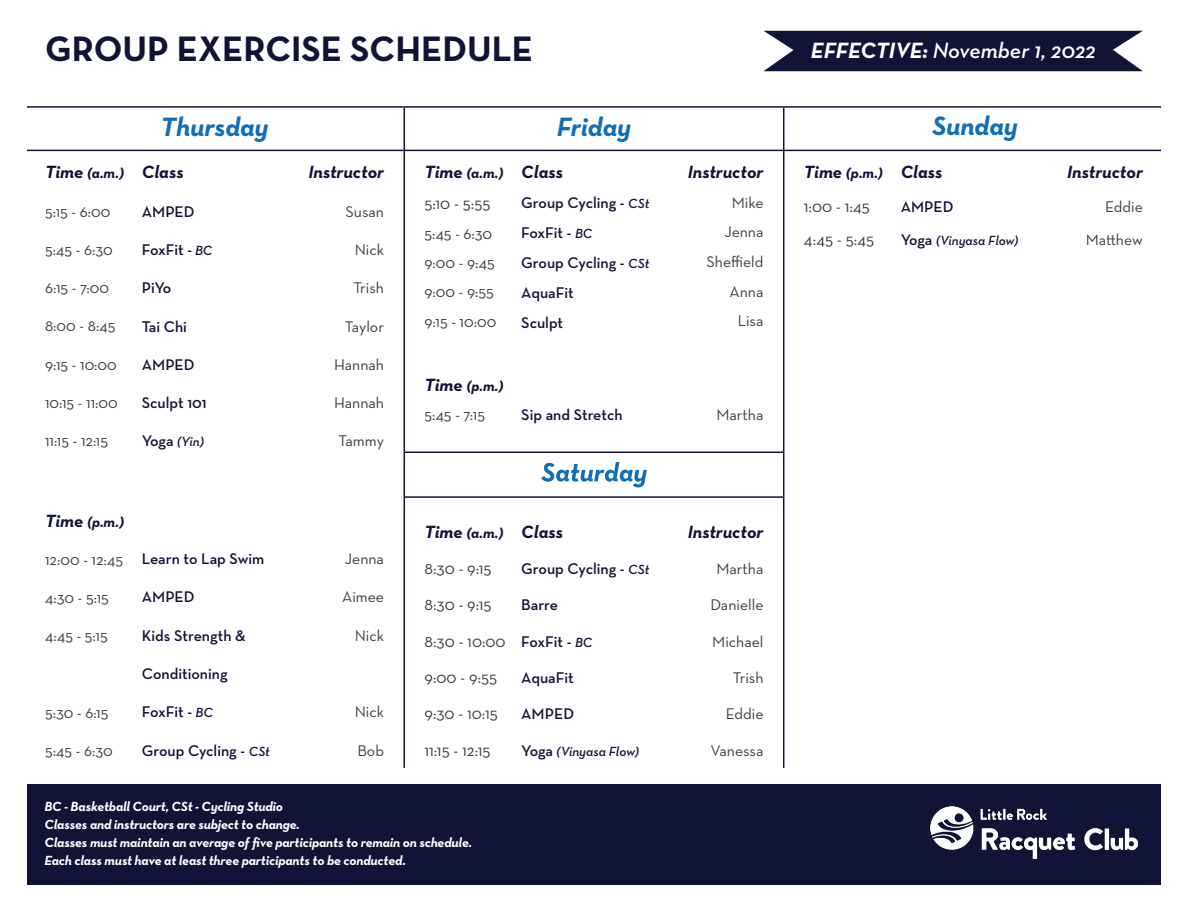
<style>
.page{position:relative;width:1188px;height:918px;background:#fff}
.page>*{position:absolute;margin:0;border:0;box-sizing:border-box;transform-origin:0 0}
.t1{font:700 36px "Neutra Text Exp";color:#121437}
.t2{font:italic 700 27px "Neutra Text Exp";color:#106fb8}
.t3{font:italic 600 22.5px "Neutra Text Exp";color:#fff}
.t4{font:italic 700 18px "Neutra Text Exp";color:#121437}
.t5{font:16.5px "Neutra Text Exp";color:#3e3e3f}
.t6{font:15.75px "Neutra Text Exp";color:#3e3e3f}
.t7{font:600 15.75px "Neutra Text Exp";color:#121437}
.t8{font:italic 700 15px "Neutra Text Exp";color:#121437}
.t9{font:italic 700 13.5px "Neutra Text Exp";letter-spacing:-.01em;color:#fff}
.t10{font:italic 600 13.5px "Neutra Text Exp";color:#121437}
.s1{font-weight:700}
.s2{font-size:18px}
.s3{font-style:italic;font-size:13.5px}
.s4{font-style:normal;font-size:15.75px}
.s5{font-weight:700;font-style:italic;font-size:18px;color:#fff}
</style>
<div class="page">
<svg style="left:764px;top:31px;width:379px;height:40px;background:#242646"></svg>
<hr style="left:404px;top:108px;width:1px;height:660px;background:#121437">
<hr style="left:27px;top:150px;width:1134px;height:1px;background:#121437">
<svg style="left:541px;top:462px;width:106px;height:25px"></svg>
<hr style="left:405px;top:496px;width:378px;height:2px;background:#121437">
<hr style="left:405px;top:452px;width:378px;height:1px;background:#121437">
<hr style="left:783px;top:108px;width:1px;height:660px;background:#121437">
<div style="left:27px;top:784px;width:1134px;height:101px;background:#121437"></div>
<img style="left:931px;top:806px;width:207px;height:52px">
<hr style="left:27px;top:106px;width:1134px;height:2px;background:#121437">
<p class="t1" style="left:45px;top:26px;width:490px">GROUP EXERCISE SCHEDULE</p>
<p class="t3" style="left:811px;top:37px;width:286px"><span class="s1">EFFECTIVE:</span> November 1, 2022</p>
<p class="t8" style="left:45px;top:164px;width:81px"><span class="s2">Time</span> (a.m.)</p>
<p class="t6" style="left:45px;top:202px;width:67px">5:15 - 6:00</p>
<p class="t6" style="left:45px;top:240px;width:69px">5:45 - 6:30</p>
<p class="t6" style="left:45px;top:278px;width:66px">6:15 - 7:00</p>
<p class="t6" style="left:45px;top:316px;width:72px">8:00 - 8:45</p>
<p class="t6" style="left:45px;top:354px;width:73px">9:15 - 10:00</p>
<p class="t6" style="left:45px;top:392px;width:74px">10:15 - 11:00</p>
<p class="t6" style="left:45px;top:430px;width:64px">11:15 - 12:15</p>
<p class="t2" style="left:161px;top:110px;width:110px">Thursday</p>
<p class="t2" style="left:557px;top:110px;width:76px">Friday</p>
<p class="t4" style="left:142px;top:161px;width:44px">Class</p>
<p class="t7" style="left:142px;top:201px;width:54px">AMPED</p>
<p class="t7" style="left:142px;top:240px;width:72px">FoxFit - <span class="s3">BC</span></p>
<p class="t7" style="left:142px;top:278px;width:31px">PiYo</p>
<p class="t7" style="left:142px;top:316px;width:47px">Tai Chi</p>
<p class="t7" style="left:142px;top:355px;width:54px">AMPED</p>
<p class="t7" style="left:142px;top:393px;width:66px">Sculpt 101</p>
<p class="t10" style="left:142px;top:433px;width:64px"><span class="s4">Yoga</span> (Yin)</p>
<p class="t4" style="left:308px;top:161px;width:77px">Instructor</p>
<p class="t6" style="left:346px;top:201px;width:40px">Susan</p>
<p class="t6" style="left:355px;top:240px;width:31px">Nick</p>
<p class="t6" style="left:353px;top:278px;width:32px">Trish</p>
<p class="t6" style="left:345px;top:316px;width:41px">Taylor</p>
<p class="t6" style="left:334px;top:355px;width:51px">Hannah</p>
<p class="t6" style="left:334px;top:393px;width:51px">Hannah</p>
<p class="t6" style="left:339px;top:431px;width:47px">Tammy</p>
<p class="t8" style="left:425px;top:164px;width:81px"><span class="s2">Time</span> (a.m.)</p>
<p class="t5" style="left:425px;top:193px;width:67px">5:10 - 5:55</p>
<p class="t6" style="left:425px;top:224px;width:69px">5:45 - 6:30</p>
<p class="t6" style="left:425px;top:253px;width:72px">9:00 - 9:45</p>
<p class="t6" style="left:425px;top:282px;width:71px">9:00 - 9:55</p>
<p class="t6" style="left:425px;top:312px;width:73px">9:15 - 10:00</p>
<p class="t4" style="left:521px;top:161px;width:44px">Class</p>
<p class="t7" style="left:521px;top:193px;width:130px">Group Cycling - <span class="s3">CSt</span></p>
<p class="t7" style="left:521px;top:223px;width:73px">FoxFit - <span class="s3">BC</span></p>
<p class="t7" style="left:521px;top:253px;width:130px">Group Cycling - <span class="s3">CSt</span></p>
<p class="t7" style="left:521px;top:283px;width:54px">AquaFit</p>
<p class="t7" style="left:521px;top:313px;width:43px">Sculpt</p>
<p class="t8" style="left:425px;top:376px;width:81px"><span class="s2">Time</span> (p.m.)</p>
<p class="t6" style="left:425px;top:405px;width:62px">5:45 - 7:15</p>
<p class="t7" style="left:521px;top:405px;width:103px">Sip and Stretch</p>
<p class="t8" style="left:45px;top:512px;width:81px"><span class="s2">Time</span> (p.m.)</p>
<p class="t6" style="left:45px;top:550px;width:79px">12:00 - 12:45</p>
<p class="t6" style="left:45px;top:588px;width:65px">4:30 - 5:15</p>
<p class="t6" style="left:45px;top:626px;width:64px">4:45 - 5:15</p>
<p class="t6" style="left:45px;top:702px;width:65px">5:30 - 6:15</p>
<p class="t6" style="left:45px;top:740px;width:69px">5:45 - 6:30</p>
<p class="t7" style="left:142px;top:549px;width:124px">Learn to Lap Swim</p>
<p class="t7" style="left:142px;top:587px;width:54px">AMPED</p>
<p class="t7" style="left:142px;top:625px;width:105px">Kids Strength &amp;</p>
<p class="t7" style="left:142px;top:664px;width:87px">Conditioning</p>
<p class="t7" style="left:142px;top:702px;width:73px">FoxFit - <span class="s3">BC</span></p>
<p class="t7" style="left:142px;top:740px;width:130px">Group Cycling - <span class="s3">CSt</span></p>
<p class="t6" style="left:345px;top:549px;width:41px">Jenna</p>
<p class="t6" style="left:342px;top:587px;width:43px">Aimee</p>
<p class="t6" style="left:355px;top:625px;width:31px">Nick</p>
<p class="t6" style="left:355px;top:702px;width:31px">Nick</p>
<p class="t6" style="left:357px;top:740px;width:28px">Bob</p>
<p class="t8" style="left:425px;top:523px;width:81px"><span class="s2">Time</span> (a.m.)</p>
<p class="t5" style="left:425px;top:558px;width:69px">8:30 - 9:15</p>
<p class="t5" style="left:425px;top:594px;width:69px">8:30 - 9:15</p>
<p class="t5" style="left:425px;top:631px;width:83px">8:30 - 10:00</p>
<p class="t5" style="left:425px;top:667px;width:74px">9:00 - 9:55</p>
<p class="t5" style="left:425px;top:703px;width:75px">9:30 - 10:15</p>
<p class="t5" style="left:425px;top:740px;width:67px">11:15 - 12:15</p>
<p class="t4" style="left:521px;top:520px;width:44px">Class</p>
<p class="t7" style="left:521px;top:559px;width:130px">Group Cycling - <span class="s3">CSt</span></p>
<p class="t7" style="left:521px;top:595px;width:38px">Barre</p>
<p class="t7" style="left:521px;top:632px;width:73px">FoxFit - <span class="s3">BC</span></p>
<p class="t7" style="left:521px;top:668px;width:54px">AquaFit</p>
<p class="t7" style="left:521px;top:704px;width:54px">AMPED</p>
<p class="t10" style="left:521px;top:743px;width:119px"><span class="s4">Yoga</span> (Vinyasa Flow)</p>
<p class="t9" style="left:44px;top:798px;width:240px">BC - Basketball Court, CSt - Cycling Studio</p>
<p class="t9" style="left:44px;top:816px;width:257px">Classes and instructors are subject to change.</p>
<p class="t9" style="left:44px;top:834px;width:429px">Classes must maintain an average of five participants to remain on schedule.</p>
<p class="t9" style="left:44px;top:852px;width:363px">Each class must have at least three participants to be conducted.</p>
<p class="t4" style="left:688px;top:161px;width:77px">Instructor</p>
<p class="t6" style="left:732px;top:193px;width:33px">Mike</p>
<p class="t6" style="left:724px;top:222px;width:41px">Jenna</p>
<p class="t6" style="left:707px;top:252px;width:58px">Sheffield</p>
<p class="t6" style="left:729px;top:281px;width:36px">Anna</p>
<p class="t6" style="left:738px;top:311px;width:27px">Lisa</p>
<p class="t6" style="left:710px;top:405px;width:55px"><span class="s5">(</span>Martha</p>
<p class="t4" style="left:688px;top:520px;width:77px">Instructor</p>
<p class="t6" style="left:716px;top:559px;width:48px">Martha</p>
<p class="t6" style="left:711px;top:595px;width:54px">Danielle</p>
<p class="t6" style="left:712px;top:632px;width:53px">Michael</p>
<p class="t6" style="left:733px;top:668px;width:32px">Trish</p>
<p class="t6" style="left:726px;top:704px;width:39px">Eddie</p>
<p class="t6" style="left:711px;top:740px;width:54px">Vanessa</p>
<p class="t8" style="left:804px;top:164px;width:81px"><span class="s2">Time</span> (p.m.)</p>
<p class="t5" style="left:804px;top:196px;width:67px">1:00 - 1:45</p>
<p class="t5" style="left:804px;top:229px;width:72px">4:45 - 5:45</p>
<p class="t2" style="left:932px;top:109px;width:87px">Sunday</p>
<p class="t4" style="left:901px;top:161px;width:44px">Class</p>
<p class="t7" style="left:901px;top:197px;width:54px">AMPED</p>
<p class="t10" style="left:901px;top:232px;width:119px"><span class="s4">Yoga</span> (Vinyasa Flow)</p>
<p class="t4" style="left:1067px;top:161px;width:77px">Instructor</p>
<p class="t6" style="left:1105px;top:197px;width:39px">Eddie</p>
<p class="t6" style="left:1086px;top:230px;width:59px">Matthew</p>
</div>
